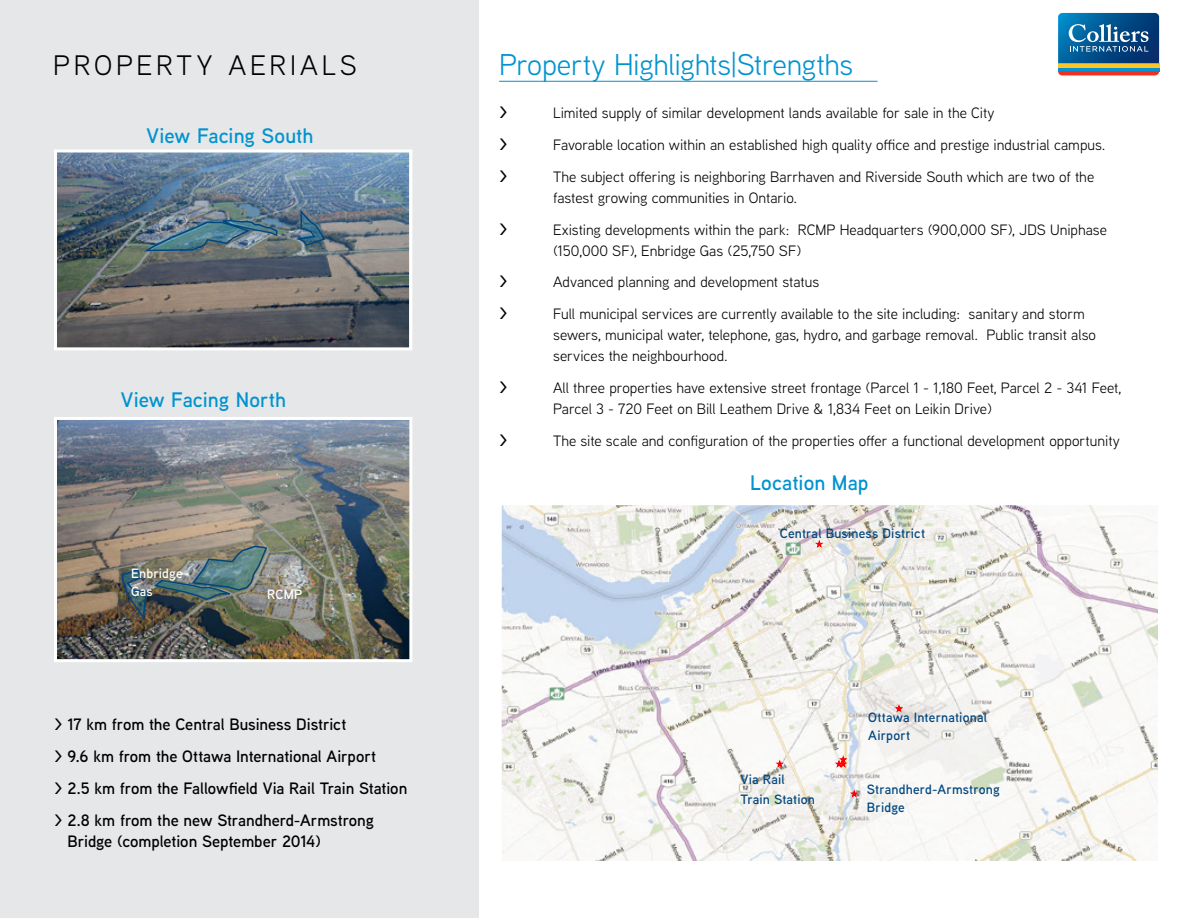
<style>
.page{position:relative;width:1188px;height:918px;background:#fff}
.page>*{position:absolute;margin:0;border:0;box-sizing:border-box;transform-origin:0 0}
.t1{font:30px "Aaux Next";letter-spacing:-.015em;color:#0093d0}
.t2{font:28.2px "Aaux Next";letter-spacing:.12em;color:#000}
.t3{font:600 21px "Aaux Next";color:#0093d0}
.t4{font:600 16.5px/31.8px "Aaux Next";letter-spacing:-.005em;color:#000}
.t5{font:15px/21px "Aaux Next";color:#000}
.t6{font:600 13.5px/18px "Aaux Next";letter-spacing:.015em;color:#00467f}
.t7{font:600 13.5px/18px "Aaux Next";letter-spacing:.015em;color:#fff}
.s1{font-weight:400;font-size:15px}
</style>
<div class="page">
<div style="left:0;top:0;width:478px;height:918px;background:#e6e7e8"></div>
<hr style="left:499px;top:81px;width:379px;height:1px;background:#0093d0">
<img style="left:58px;top:154px;width:350px;height:192px">
<div style="left:54px;top:150px;width:358px;height:200px;border:3px solid #fff"></div>
<img style="left:58px;top:421px;width:350px;height:237px">
<div style="left:54px;top:417px;width:358px;height:245px;border:3px solid #fff"></div>
<img style="left:503px;top:506px;width:654px;height:354px">
<div style="left:499px;top:502px;width:662px;height:362px;border:3px solid #fff"></div>
<svg style="left:1058px;top:12px;width:102px;height:64px;background:#417090"></svg>
<img style="left:141px;top:219px;width:137px;height:33px">
<svg style="left:295px;top:210px;width:31px;height:37px"></svg>
<img style="left:120px;top:545px;width:148px;height:77px">
<svg style="left:835px;top:755px;width:12px;height:13px"></svg>
<svg style="left:815px;top:540px;width:9px;height:8px"></svg>
<svg style="left:776px;top:759px;width:8px;height:9px"></svg>
<svg style="left:895px;top:704px;width:8px;height:8px"></svg>
<svg style="left:850px;top:789px;width:8px;height:9px"></svg>
<h2 class="t2" style="left:53px;top:46px;width:305px">PROPERTY AERIALS</h2>
<h3 class="t3" style="left:147px;top:121px;width:168px">View Facing South</h3>
<h3 class="t3" style="left:121px;top:385px;width:167px">View Facing North</h3>
<p class="t7" style="left:131px;top:564px;width:53px">Enbridge<br>Gas</p>
<p class="t7" style="left:267px;top:585px;width:37px">RCMP</p>
<p class="t4" style="left:54px;top:708px;width:355px">&gt; 17 km from the Central Business District<br>&gt; 9.6 km from the Ottawa International Airport<br>&gt; 2.5 km from the Fallowfield Via Rail Train Station &gt; 2.8 km from the new Strandherd-Armstrong</p>
<p class="t4" style="left:67px;top:825px;width:255px">Bridge (completion September 2014)</p>
<h1 class="t1" style="left:499px;top:44px;width:356px">Property Highlights|Strengths</h1>
<p class="t4" style="left:499px;top:96px;width:10px">&gt;</p>
<p class="t5" style="left:553px;top:102px;width:443px">Limited supply of similar development lands available for sale in the City</p>
<p class="t4" style="left:499px;top:128px;width:10px">&gt;</p>
<p class="t5" style="left:553px;top:134px;width:554px">Favorable location within an established high quality office and prestige industrial campus.</p>
<p class="t4" style="left:499px;top:160px;width:37px">&gt; <span class="s1">T</span></p>
<p class="t5" style="left:553px;top:166px;width:543px;text-indent:8px">he subject offering is neighboring Barrhaven and Riverside South which are two of the fastest growing communities in Ontario.</p>
<p class="t4" style="left:499px;top:213px;width:10px">&gt;</p>
<p class="t5" style="left:553px;top:218px;width:555px">Existing developments within the park: RCMP Headquarters (900,000 SF), JDS Uniphase (150,000 SF), Enbridge Gas (25,750 SF)</p>
<p class="t4" style="left:499px;top:265px;width:37px">&gt; <span class="s1">A</span></p>
<p class="t5" style="left:563px;top:271px;width:258px">dvanced planning and development status</p>
<p class="t4" style="left:499px;top:297px;width:10px">&gt;</p>
<p class="t5" style="left:553px;top:303px;width:545px">Full municipal services are currently available to the site including: sanitary and storm sewers, municipal water, telephone, gas, hydro, and garbage removal. Public transit also services the neighbourhood.</p>
<p class="t4" style="left:499px;top:371px;width:37px">&gt; <span class="s1">A</span></p>
<p class="t5" style="left:553px;top:377px;width:570px;text-indent:9px">ll three properties have extensive street frontage (Parcel 1 - 1,180 Feet, Parcel 2 - 341 Feet,<br>Parcel 3 - 720 Feet on Bill Leathem Drive &amp; 1,834 Feet on Leikin Drive)</p>
<p class="t4" style="left:499px;top:424px;width:37px">&gt; <span class="s1">T</span></p>
<p class="t5" style="left:561px;top:430px;width:560px">he site scale and configuration of the properties offer a functional development opportunity</p>
<h3 class="t3" style="left:750px;top:468px;width:120px">Location Map</h3>
<p class="t6" style="left:780px;top:523px;width:147px">Central Business District</p>
<p class="t6" style="left:741px;top:769px;width:76px;line-height:19.8px">Via Rail<br>Train Station</p>
<p class="t6" style="left:868px;top:708px;width:120px">Ottawa International<br>Airport</p>
<p class="t6" style="left:867px;top:780px;width:134px">Strandherd-Armstrong<br>Bridge</p>
</div>
